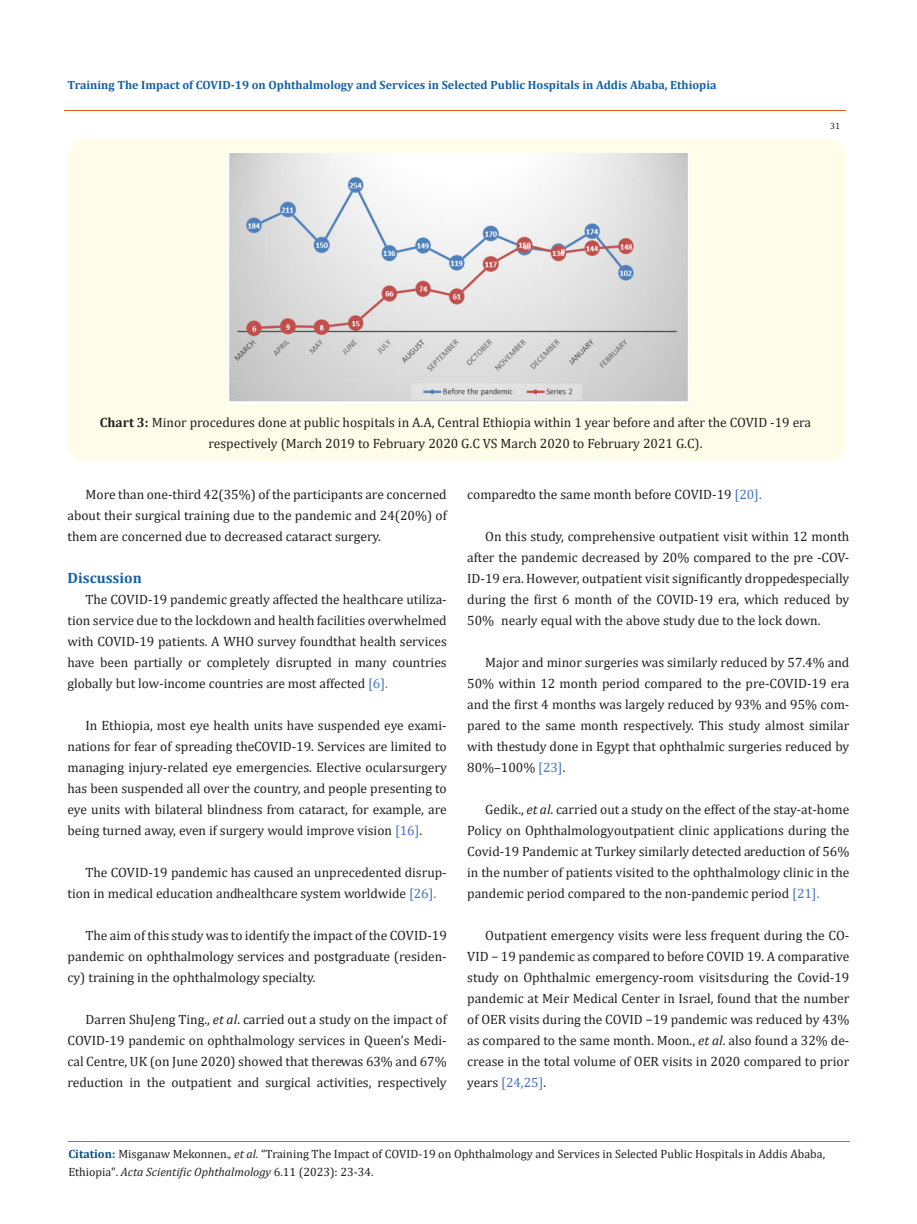
<style>
.page{position:relative;width:917px;height:1224px;background:#fff}
.page>*{position:absolute;margin:0;border:0;box-sizing:border-box;transform-origin:0 0}
.Heading_1{font:700 15px "Cambria";color:#1560a6}
.Body_Text{font:13.5px/21px "Cambria";color:#231f20;text-align:justify}
.t1{font:12px/18px "Cambria";color:#231f20}
.t2{font:700 12px "Cambria";color:#1560a6}
.t3{font:9px "Cambria";color:#231f20}
.s1{font-weight:700}
.s2{color:#4472c4}
.s3{font-style:italic}
.s4{font-weight:700;color:#035089}
</style>
<div class="page">
<hr style="left:64px;top:110px;width:782px;height:1px;background:#e05d1a">
<div style="left:67px;top:139px;width:779px;height:322px;background:#fffde9;border-radius:18px"></div>
<img style="left:228px;top:153px;width:460px;height:250px">
<hr style="left:68px;top:1141px;width:782px;height:1px;background:#e05d1a">
<p class="t2" style="left:67px;top:76px;width:650px">Training The Impact of COVID-19 on Ophthalmology and Services in Selected Public Hospitals in Addis Ababa, Ethiopia</p>
<p class="t3" style="left:830px;top:120px;width:11px">31</p>
<p class="Body_Text" style="left:100px;top:412px;width:713px;text-align:center"><span class="s1">Chart 3:</span> Minor procedures done at public hospitals in A.A, Central Ethiopia within 1 year before and after the COVID -19 era respectively (March 2019 to February 2020 G.C VS March 2020 to February 2021 G.C).</p>
<p class="Body_Text" style="left:67px;top:484px;width:381px;text-indent:18px">More than one-third 42(35%) of the participants are concerned about their surgical training due to the pandemic and 24(20%) of them are concerned due to decreased cataract surgery.</p>
<p class="Heading_1" style="left:67px;top:567px;width:76px">Discussion</p>
<p class="Body_Text" style="left:67px;top:589px;width:381px;text-indent:18px">The COVID-19 pandemic greatly affected the healthcare utiliza&shy;tion service due to the lockdown and health facilities overwhelmed with COVID-19 patients. A WHO survey found that health services have been partially or completely disrupted in many countries globally but low-income countries are most affected <span class="s2">[6].</span></p>
<p class="Body_Text" style="left:67px;top:715px;width:381px;text-indent:18px">In Ethiopia, most eye health units have suspended eye exami&shy;nations for fear of spreading the COVID-19. Services are limited to managing injury-related eye emergencies. Elective ocular surgery has been suspended all over the country, and people presenting to eye units with bilateral blindness from cataract, for example, are being turned away, even if surgery would improve vision <span class="s2">[16]</span>.</p>
<p class="Body_Text" style="left:67px;top:862px;width:381px;text-indent:18px">The COVID-19 pandemic has caused an unprecedented disrup&shy;tion in medical education and healthcare system worldwide <span class="s2">[26].</span></p>
<p class="Body_Text" style="left:67px;top:925px;width:381px;text-indent:18px">The aim of this study was to identify the impact of the COVID-19 pandemic on ophthalmology services and postgraduate (residen&shy;cy) training in the ophthalmology specialty.</p>
<p class="Body_Text" style="left:67px;top:1009px;width:381px;text-indent:18px">Darren ShuJeng Ting., <span class="s3">et al</span>. carried out a study on the impact of COVID-19 pandemic on ophthalmology services in Queen’s Medi&shy;cal Centre, UK (on June 2020) showed that there was 63% and 67% reduction in the outpatient and surgical activities, respectively</p>
<p class="Body_Text" style="left:467px;top:484px;width:296px">compared to the same month before COVID-19 <span class="s2">[20].</span></p>
<p class="Body_Text" style="left:467px;top:526px;width:384px;text-indent:18px">On this study, comprehensive outpatient visit within 12 month after the pandemic decreased by 20% compared to the pre -COV-ID-19 era. However, outpatient visit significantly dropped especially during the first 6 month of the COVID-19 era, which reduced by 50% nearly equal with the above study due to the lock down.</p>
<p class="Body_Text" style="left:467px;top:652px;width:384px;text-indent:18px">Major and minor surgeries was similarly reduced by 57.4% and 50% within 12 month period compared to the pre-COVID-19 era and the first 4 months was largely reduced by 93% and 95% com&shy;pared to the same month respectively. This study almost similar with the study done in Egypt that ophthalmic surgeries reduced by 80%–100% <span class="s2">[23]</span>.</p>
<p class="Body_Text" style="left:467px;top:799px;width:384px;text-indent:18px">Gedik., <span class="s3">et al</span>. carried out a study on the effect of the stay-at-home Policy on Ophthalmology outpatient clinic applications during the Covid-19 Pandemic at Turkey similarly detected a reduction of 56% in the number of patients visited to the ophthalmology clinic in the pandemic period compared to the non-pandemic period <span class="s2">[21].</span></p>
<p class="Body_Text" style="left:467px;top:925px;width:384px;text-indent:18px">Outpatient emergency visits were less frequent during the CO-VID − 19 pandemic as compared to before COVID 19. A comparative study on Ophthalmic emergency-room visits during the Covid-19 pandemic at Meir Medical Center in Israel, found that the number of OER visits during the COVID −19 pandemic was reduced by 43% as compared to the same month. Moon., <span class="s3">et al</span>. also found a 32% de&shy;crease in the total volume of OER visits in 2020 compared to prior years <span class="s2">[24,25]</span>.</p>
<p class="t1" style="left:68px;top:1145px;width:758px"><span class="s4">Citation:</span> Misganaw Mekonnen.<span class="s3">, et al.</span> “Training The Impact of COVID-19 on Ophthalmology and Services in Selected Public Hospitals in Addis Ababa,<br>Ethiopia". <span class="s3">Acta Scientific Ophthalmology</span> 6.11 (2023): 23-34.</p>
</div>
